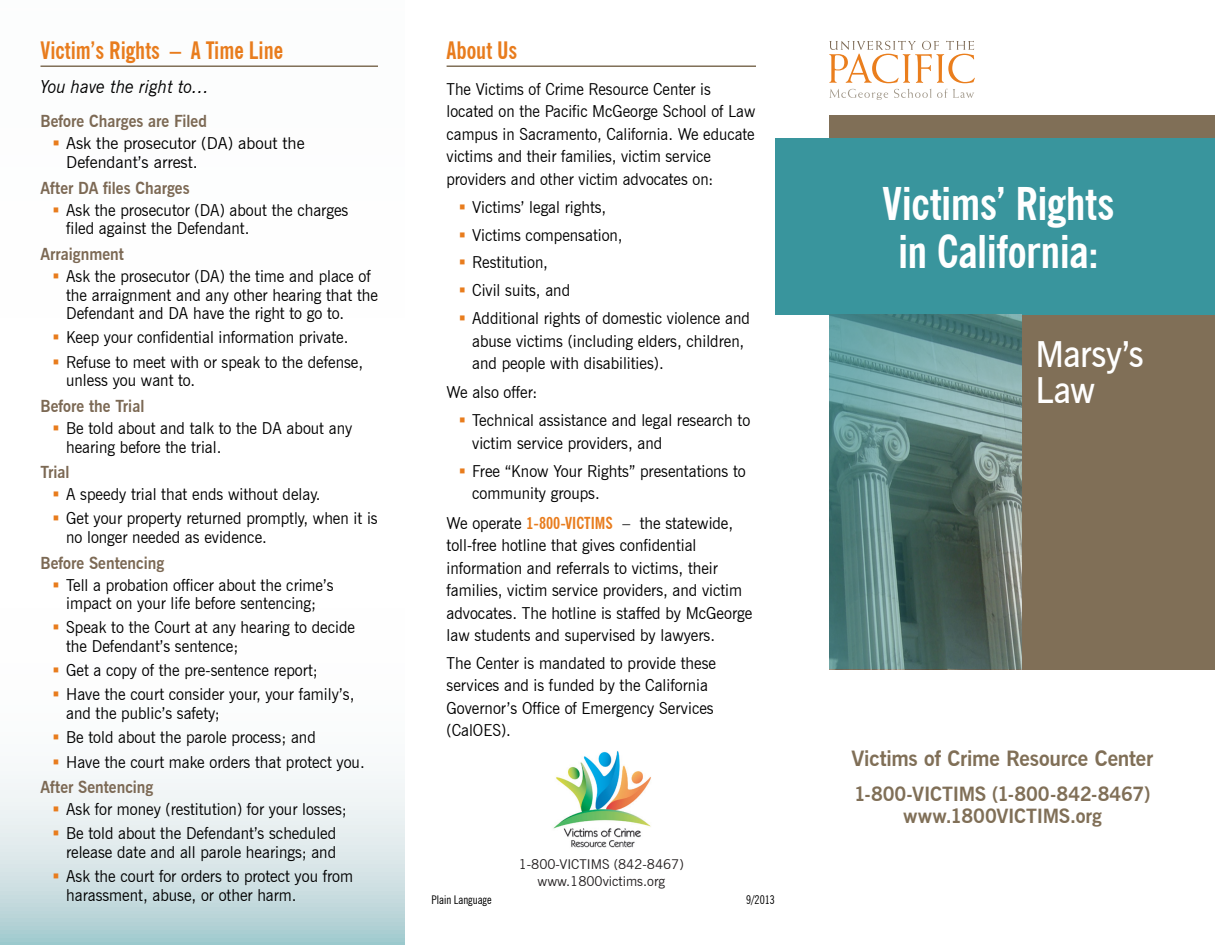
<style>
.page{position:relative;width:1215px;height:945px;background:#fff}
.page>*{position:absolute;margin:0;border:0;box-sizing:border-box;transform-origin:0 0}
.t1{font:700 condensed 45px/48px "News Gothic BT";letter-spacing:-.01em;color:#fff;text-align:center}
.t2{font:600 36px "News Gothic BT";letter-spacing:-.015em;color:#fff;scale:.95 1}
.subhd_underlined{font:700 condensed 24px "News Gothic BT";color:#e87c1d;scale:.95 1}
.t3{font:700 21px "News Gothic BT";letter-spacing:-.01em;color:#806f57}
.t4{font:700 19.5px "News Gothic BT";letter-spacing:-.01em;color:#806f57}
.body{font:italic 18px "News Gothic BT";color:#000;scale:.95 1}
.Bullet{font:16.5px/18.8px "News Gothic BT";color:#000;scale:.95 1}
.bdy_before_bllt{font:16.5px/22.5px "News Gothic BT";color:#000;scale:.95 1}
.bullet_last{font:16.5px/18.8px "News Gothic BT";color:#000;scale:.95 1}
.bdy_before_bllt-2{font:16.5px/22.5px "News Gothic BT";color:#000;scale:.94 1}
.bullet_b4_body{font:16.5px/22.5px "News Gothic BT";color:#000;scale:.95 1}
.subhead_VR_Timeline{font:700 16.5px "News Gothic BT";color:#7c6954;scale:.95 1}
.bullet_last-2{font:16.5px/18.8px "News Gothic BT";color:#000}
.body-2{font:13.5px "News Gothic BT";color:#231f20}
.bdy_before_bllt-3{font:condensed 12px "News Gothic BT";color:#000}
.s1{color:#e87c1d}
.s2{font-weight:700;font-stretch:condensed;color:#e87c1d}
</style>
<div class="page">
<div style="left:830px;top:115px;width:385px;height:554px;background:#806f57"></div>
<div style="left:776px;top:138px;width:439px;height:176px;background:#39959d"></div>
<svg style="left:829px;top:89px;width:59px;height:11px"></svg>
<svg style="left:894px;top:89px;width:80px;height:9px"></svg>
<svg style="left:829px;top:41px;width:146px;height:42px"></svg>
<svg style="left:0;top:775px;width:405px;height:170px"></svg>
<img style="left:829px;top:314px;width:192px;height:355px">
<img style="left:553px;top:751px;width:98px;height:97px">
<hr style="left:447px;top:65px;width:309px;height:2px;background:#806f57">
<hr style="left:40px;top:65px;width:338px;height:2px;background:#806f57">
<p class="subhd_underlined" style="left:40px;top:35px;width:257px">Victim’s Rights – A Time Line</p>
<p class="body" style="left:40px;top:76px;width:179px">You have the right to…</p>
<p class="subhead_VR_Timeline" style="left:40px;top:111px;width:177px">Before Charges are Filed</p>
<p class="bullet_last-2" style="left:66px;top:134px;width:240px;text-indent:-14px"><span class="s1">▪</span> Ask the prosecutor (DA) about the<br>Defendant’s arrest.</p>
<p class="subhead_VR_Timeline" style="left:40px;top:178px;width:158px">After DA files Charges</p>
<p class="bullet_last" style="left:66px;top:200px;width:299px;text-indent:-14px"><span class="s1">▪</span> Ask the prosecutor (DA) about the charges filed against the Defendant.</p>
<p class="subhead_VR_Timeline" style="left:40px;top:244px;width:89px">Arraignment</p>
<p class="Bullet" style="left:66px;top:266px;width:330px;text-indent:-14px"><span class="s1">▪</span> Ask the prosecutor (DA) the time and place of the arraignment and any other hearing that the<br>Defendant and DA have the right to go to.</p>
<p class="Bullet" style="left:53px;top:328px;width:313px"><span class="s1">▪</span> Keep your confidential information private.</p>
<p class="bullet_last" style="left:66px;top:352px;width:314px;text-indent:-14px"><span class="s1">▪</span> Refuse to meet with or speak to the defense, unless you want to.</p>
<p class="subhead_VR_Timeline" style="left:40px;top:396px;width:111px">Before the Trial</p>
<p class="bullet_last" style="left:66px;top:419px;width:303px;text-indent:-14px"><span class="s1">▪</span> Be told about and talk to the DA about any hearing before the trial.</p>
<p class="subhead_VR_Timeline" style="left:40px;top:462px;width:32px">Trial</p>
<p class="Bullet" style="left:53px;top:485px;width:284px"><span class="s1">▪</span> A speedy trial that ends without delay.</p>
<p class="bullet_last" style="left:66px;top:509px;width:329px;text-indent:-14px"><span class="s1">▪</span> Get your property returned promptly, when it is no longer needed as evidence.</p>
<p class="subhead_VR_Timeline" style="left:40px;top:553px;width:132px">Before Sentencing</p>
<p class="Bullet" style="left:53px;top:575px;width:297px;text-align:center"><span class="s1">▪</span> Tell a probation officer about the crime’s impact on your life before sentencing;</p>
<p class="Bullet" style="left:66px;top:618px;width:306px;text-indent:-14px"><span class="s1">▪</span> Speak to the Court at any hearing to decide the Defendant’s sentence;</p>
<p class="Bullet" style="left:53px;top:661px;width:281px"><span class="s1">▪</span> Get a copy of the pre-sentence report;</p>
<p class="Bullet" style="left:66px;top:685px;width:305px;text-indent:-14px"><span class="s1">▪</span> Have the court consider your, your family’s, and the public’s safety;</p>
<p class="Bullet" style="left:53px;top:728px;width:278px"><span class="s1">▪</span> Be told about the parole process; and</p>
<p class="bullet_last" style="left:53px;top:752px;width:330px"><span class="s1">▪</span> Have the court make orders that protect you.</p>
<p class="subhead_VR_Timeline" style="left:40px;top:777px;width:120px">After Sentencing</p>
<p class="Bullet" style="left:53px;top:800px;width:311px"><span class="s1">▪</span> Ask for money (restitution) for your losses;</p>
<p class="Bullet" style="left:53px;top:824px;width:300px;text-align:right"><span class="s1">▪</span> Be told about the Defendant’s scheduled release date and all parole hearings; and</p>
<p class="bullet_last" style="left:66px;top:867px;width:304px;text-indent:-14px"><span class="s1">▪</span> Ask the court for orders to protect you from harassment, abuse, or other harm.</p>
<p class="subhd_underlined" style="left:447px;top:35px;width:76px">About Us</p>
<p class="bdy_before_bllt-2" style="left:447px;top:78px;width:330px">The Victims of Crime Resource Center is located on the Pacific McGeorge School of Law campus in Sacramento, California. We educate victims and their families, victim service providers and other victim advocates on:</p>
<p class="Bullet" style="left:459px;top:197px;width:157px"><span class="s1">▪</span> Victims’ legal rights,</p>
<p class="Bullet" style="left:459px;top:225px;width:174px"><span class="s1">▪</span> Victims compensation,</p>
<p class="Bullet" style="left:459px;top:253px;width:95px"><span class="s1">▪</span> Restitution,</p>
<p class="Bullet" style="left:459px;top:281px;width:119px"><span class="s1">▪</span> Civil suits, and</p>
<p class="bullet_b4_body" style="left:472px;top:307px;width:294px;text-indent:-14px"><span class="s1">▪</span> Additional rights of domestic violence and abuse victims (including elders, children, and people with disabilities).</p>
<p class="bdy_before_bllt" style="left:447px;top:381px;width:97px">We also offer:</p>
<p class="Bullet" style="left:472px;top:409px;width:294px;line-height:22.5px;text-indent:-14px"><span class="s1">▪</span> Technical assistance and legal research to victim service providers, and</p>
<p class="bullet_b4_body" style="left:472px;top:460px;width:290px;text-indent:-14px"><span class="s1">▪</span> Free “Know Your Rights” presentations to community groups.</p>
<p class="bdy_before_bllt" style="left:447px;top:511px;width:323px">We operate <span class="s2">1-800-VICTIMS</span> – the statewide, toll-free hotline that gives confidential information and referrals to victims, their families, victim service providers, and victim advocates. The hotline is staffed by McGeorge law students and supervised by lawyers.</p>
<p class="bdy_before_bllt" style="left:447px;top:652px;width:285px">The Center is mandated to provide these services and is funded by the California<br>Governor’s Office of Emergency Services (CalOES).</p>
<p class="body-2" style="left:519px;top:856px;width:167px">1-800-VICTIMS (842-8467)</p>
<p class="body-2" style="left:538px;top:873px;width:129px">www.1800victims.org</p>
<p class="bdy_before_bllt-3" style="left:432px;top:892px;width:62px">Plain Language</p>
<p class="bdy_before_bllt-3" style="left:746px;top:892px;width:30px">9/2013</p>
<p class="t1" style="left:883px;top:179px;width:233px">Victims’ Rights in California:</p>
<p class="t2" style="left:1035px;top:332px;width:116px">Marsy’s</p>
<p class="t3" style="left:851px;top:746px;width:303px">Victims of Crime Resource Center</p>
<p class="t4" style="left:854px;top:782px;width:298px">1-800-VICTIMS (1-800-842-8467)</p>
<p class="t4" style="left:903px;top:805px;width:200px">www.1800VICTIMS.org</p>
</div>
